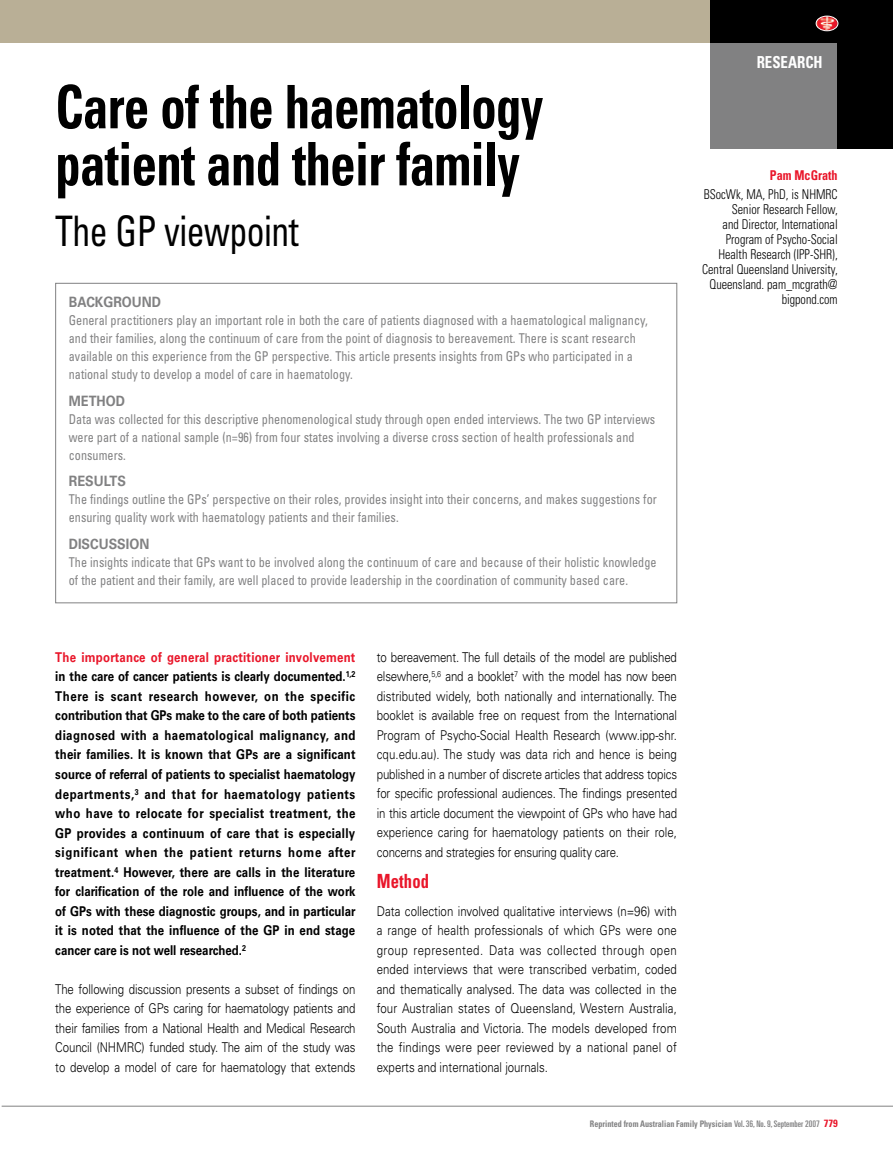
<style>
.page{position:relative;width:893px;height:1170px;background:#fff}
.page>*{position:absolute;margin:0;border:0;box-sizing:border-box;transform-origin:0 0}
.t1{font:700 condensed 60px/57px "Univers LT";letter-spacing:-.015em;color:#000;scale:.85 1}
.t2{font:condensed 42px "Univers LT";letter-spacing:-.015em;color:#000;scale:.85 1}
.t3{font:700 condensed 19.5px "Univers LT";letter-spacing:.01em;color:#e9162a;scale:.85 1}
.t4{font:700 condensed 16.5px "Univers LT";color:#fff;scale:.9 1}
.t5{font:700 14.25px "Univers LT";color:#818182;scale:.9 1}
.t6{font:300 13.5px/19.5px "Univers LT";letter-spacing:-.005em;color:#000;text-align:justify;scale:.85 1}
.t7{font:condensed 13.5px/18px "Univers LT";letter-spacing:.005em;color:#818182;scale:.9 1}
.t8{font:700 13.5px/19.5px "Univers LT";color:#000;text-align:justify;scale:.85 1}
.t9{font:300 condensed 13.5px/15px "Univers LT";color:#000;text-align:right;scale:.9 1}
.t10{font:700 condensed 13.5px "Univers LT";color:#e9162a;scale:.9 1}
.t11{font:700 condensed 9px "Univers LT";color:#818182;scale:.9 1}
.s1{color:#e9162a}
.s2{font-weight:400;font-stretch:ultra-condensed}
.s3{font-size:10.5px;color:#e9162a}
</style>
<div class="page">
<div style="left:0;top:0;width:710px;height:43px;background:#b9af96"></div>
<div style="left:710px;top:43px;width:128px;height:106px;background:#818182"></div>
<hr style="left:2px;top:1105px;width:891px;height:1px;background:#818182">
<div style="left:710px;top:0;width:183px;height:43px;background:#000"></div>
<div style="left:838px;top:0;width:55px;height:149px;background:#000"></div>
<svg style="left:815px;top:15px;width:24px;height:17px"></svg>
<img style="left:816px;top:16px;width:22px;height:15px">
<div style="left:816px;top:16px;width:22px;height:15px;border:1px solid #fff;border-radius:50%"></div>
<h1 class="t1" style="left:55px;top:78px;width:576px">Care of the haematology patient and their family</h1>
<h2 class="t2" style="left:55px;top:204px;width:288px">The GP viewpoint</h2>
<p class="t5" style="left:69px;top:294px;width:104px">BACKGROUND</p>
<p class="t7" style="left:69px;top:311px;width:645px">General practitioners play an important role in both the care of patients diagnosed with a haematological malignancy, and their families, along the continuum of care from the point of diagnosis to bereavement. There is scant research available on this experience from the GP perspective. This article presents insights from GPs who participated in a national study to develop a model of care in haematology.</p>
<p class="t5" style="left:69px;top:392px;width:64px">METHOD</p>
<p class="t7" style="left:69px;top:409px;width:653px">Data was collected for this descriptive phenomenological study through open ended interviews. The two GP interviews were part of a national sample (n=96) from four states involving a diverse cross section of health professionals and consumers.</p>
<p class="t5" style="left:69px;top:473px;width:65px">RESULTS</p>
<p class="t7" style="left:69px;top:490px;width:655px">The findings outline the GPs’ perspective on their roles, provides insight into their concerns, and makes suggestions for ensuring quality work with haematology patients and their families.</p>
<p class="t5" style="left:69px;top:535px;width:91px">DISCUSSION</p>
<p class="t7" style="left:69px;top:552px;width:655px">The insights indicate that GPs want to be involved along the continuum of care and because of their holistic knowledge of the patient and their family, are well placed to provide leadership in the coordination of community based care.</p>
<p class="t8" style="left:55px;top:647px;width:355px"><span class="s1">The importance of general practitioner involvement </span>in the care of cancer patients is clearly documented.<sup>1,2<br></sup>There is scant research however, on the specific contribution that GPs make to the care of both patients diagnosed with a haematological malignancy, and their families. It is known that GPs are a significant source of referral of patients to specialist haematology departments,<sup>3</sup> and that for haematology patients who have to relocate for specialist treatment, the GP provides a continuum of care that is especially significant when the patient returns home after treatment.<sup>4</sup> However, there are calls in the literature for clarification of the role and influence of the work of GPs with these diagnostic groups, and in particular it is noted that the influence of the GP in end stage cancer care is not well researched.<sup>2</sup></p>
<p class="t6" style="left:55px;top:979px;width:355px">The following discussion presents a subset of findings on the experience of GPs caring for haematology patients and their families from a National Health and Medical Research Council (NHMRC) funded study. The aim of the study was to develop a model of care for haematology that extends</p>
<p class="t6" style="left:377px;top:647px;width:355px">to bereavement. The full details of the model are published elsewhere,<sup>5,6</sup> and a booklet<sup>7</sup> with the model has now been distributed widely, both nationally and internationally. The booklet is available free on request from the International Program of Psycho-Social Health Research (www.ipp-shr. cqu.edu.au). The study was data rich and hence is being published in a number of discrete articles that address topics for specific professional audiences. The findings presented in this article document the viewpoint of GPs who have had experience caring for haematology patients on their role, concerns and strategies for ensuring quality care.</p>
<h3 class="t3" style="left:377px;top:869px;width:63px">Method</h3>
<p class="t6" style="left:377px;top:901px;width:355px">Data collection involved qualitative interviews (n=96) with a range of health professionals of which GPs were one group represented. Data was collected through open ended interviews that were transcribed verbatim, coded and thematically analysed. The data was collected in the four Australian states of Queensland, Western Australia, South Australia and Victoria. The models developed from the findings were peer reviewed by a national panel of experts and international journals.</p>
<p class="t4" style="left:757px;top:52px;width:75px">RESEARCH</p>
<p class="t10" style="left:770px;top:167px;width:77px">Pam McGrath</p>
<p class="t9" style="left:702px;top:187px;width:152px">BSocWk, MA, PhD, is NHMRC<br>Senior Research Fellow,<br>and Director, International<br>Program of Psycho-Social<br>Health Research (IPP-SHR),<br>Central Queensland University,<br>Queensland. pam_mcgrath@ bigpond.com</p>
<p class="t11" style="left:590px;top:1118px;width:277px">Reprinted from Australian Family Physician <span class="s2">Vol. 36, No. 9, September 2007</span> <span class="s3">779</span></p>
</div>
